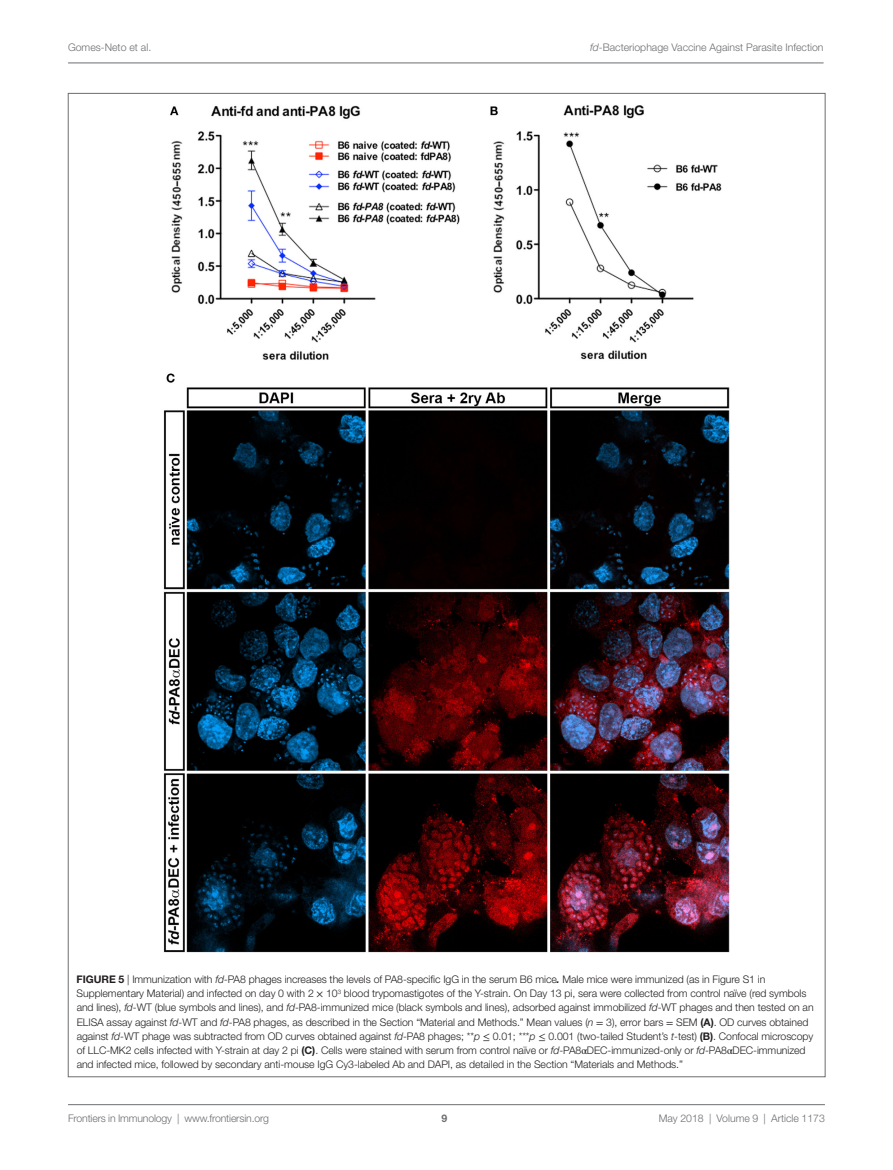
<style>
.page{position:relative;width:893px;height:1170px;background:#fff}
.page>*{position:absolute;margin:0;border:0;box-sizing:border-box;transform-origin:0 0}
.t1{font:300 10.5px/14.2px "Helvetica Neue LT Std";letter-spacing:-.005em;color:#231f20}
.t2{font:300 10.5px "Helvetica Neue LT Std";color:#6c6d70}
.t3{font:700 10.5px "Helvetica Neue LT Std";color:#6c6d70}
.s1{font-style:italic}
.s2{font-weight:700}
.s3{font-weight:700;font-style:italic}
.s4{font-family:"STIX General";font-weight:400}
</style>
<div class="page">
<img style="left:164px;top:105px;width:566px;height:847px">
<hr style="left:68px;top:1104px;width:757px;height:1px;background:#6c6d70">
<hr style="left:68px;top:63px;width:756px;height:1px;background:#6c6d70">
<p class="t2" style="left:68px;top:41px;width:85px">Gomes-Neto et al.</p>
<p class="t2" style="left:590px;top:41px;width:235px"><span class="s1">fd</span>-Bacteriophage Vaccine Against Parasite Infection</p>
<p class="t1" style="left:77px;top:971px;width:738px"><span class="s2">FIGURE 5</span> | Immunization with <span class="s1">fd-</span>PA8 phages increases the levels of PA8-specific IgG in the serum B6 mice<span class="s3">.</span> Male mice were immunized (as in Figure S1 in Supplementary Material) and infected on day 0 with 2 <span class="s4">×</span> 10<sup>3</sup> blood trypomastigotes of the Y-strain. On Day 13 pi, sera were collected from control naïve (red symbols and lines), <span class="s1">fd</span>-WT (blue symbols and lines), and <span class="s1">fd</span>-PA8-immunized mice (black symbols and lines), adsorbed against immobilized <span class="s1">fd</span>-WT phages and then tested on an ELISA assay against <span class="s1">fd</span>-WT and <span class="s1">fd</span>-PA8 phages, as described in the Section “Material and Methods.” Mean values (<span class="s1">n</span> <span class="s4">=</span> 3), error bars <span class="s4">=</span> SEM <span class="s2">(A)</span>. OD curves obtained against <span class="s1">fd</span>-WT phage was subtracted from OD curves obtained against <span class="s1">fd</span>-PA8 phages; **<span class="s1">p</span> <span class="s4">≤</span> 0.01; ***<span class="s1">p</span> <span class="s4">≤</span> 0.001 (two-tailed Student’s <span class="s1">t</span>-test) <span class="s2">(B)</span>. Confocal microscopy of LLC-MK2 cells infected with Y-strain at day 2 pi <span class="s2">(C)</span>. Cells were stained with serum from control naïve or <span class="s1">fd</span>-PA8<span class="s4">α</span>DEC-immunized-only or <span class="s1">fd</span>-PA8<span class="s4">α</span>DEC-immunized and infected mice, followed by secondary anti-mouse IgG Cy3-labeled Ab and DAPI, as detailed in the Section “Materials and Methods.”</p>
<p class="t2" style="left:68px;top:1111px;width:203px">Frontiers in Immunology | www.frontiersin.org</p>
<p class="t2" style="left:659px;top:1111px;width:168px">May 2018 | Volume 9 | Article 1173</p>
<p class="t3" style="left:441px;top:1111px;width:7px">9</p>
</div>
